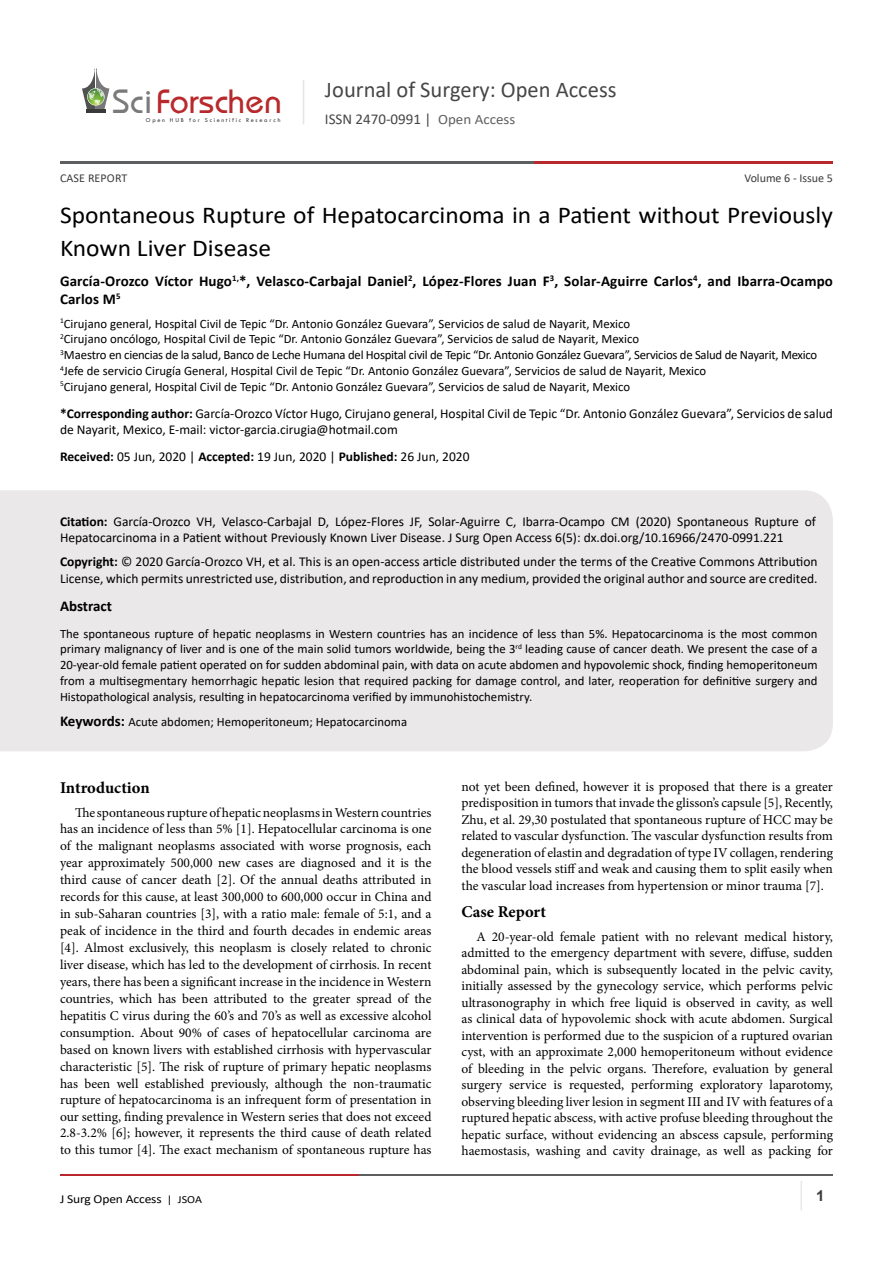
<style>
.page{position:relative;width:893px;height:1263px;background:#fff}
.page>*{position:absolute;margin:0;border:0;box-sizing:border-box;transform-origin:0 0}
.t1{font:35.1px "Opal";color:#b8292c}
.t2{font:24.15px/33px "Calibri";color:#000;scale:1.05 1}
.t3{font:22.5px "Calibri";color:#474646}
.heading_1{font:700 16.5px "Minion Pro";color:#000}
.t4{font:700 15px/18px "Calibri";letter-spacing:.01em;color:#000}
.t5{font:15px "Calibri";color:#474646}
.t6{font:700 15px "Arial";color:#3c3a3b}
.No_Spacing{font:13.5px/16.8px "Minion Pro";letter-spacing:-.005em;color:#000;text-align:justify}
.t7{font:13.5px/16.5px "Calibri";color:#000}
.t8{font:12.75px/15.8px "Calibri";color:#000;text-align:justify}
.t9{font:12.75px "Calibri";letter-spacing:-.02em;color:#000}
.t10{font:12.15px "Calibri";letter-spacing:-.01em;color:#000;scale:1.11 1}
.t11{font:12px "Calibri";color:#3c3a3b}
.t12{font:6.15px "Tw Cen";letter-spacing:.28em;color:#3a3a3a}
.s1{color:#7a7a7b}
.s2{font-size:14.25px;color:#605f5f}
.s3{font-weight:700}
.s4{font-weight:700;font-size:15px}
.s5{font-size:10.8px}
</style>
<div class="page">
<hr style="left:86px;top:109px;width:19px;height:4px;background:#3a3a3a">
<svg style="left:82px;top:68px;width:27px;height:41px"></svg>
<hr style="left:303px;top:80px;width:1px;height:44px;background:#e4e5e9">
<hr style="left:800px;top:1181px;width:2px;height:29px;background:#eae8e8">
<hr style="left:60px;top:1174px;width:300px;height:2px;background:#b9282c">
<hr style="left:359px;top:1174px;width:474px;height:2px;background:#5d5e60">
<div style="left:0;top:490px;width:833px;height:261px;background:#eae8e8"></div>
<hr style="left:533px;top:162px;width:300px;height:2px;background:#b9282c">
<hr style="left:60px;top:162px;width:474px;height:2px;background:#5d5e60">
<p class="t1" style="left:113px;top:80px;width:171px"><span class="s1">Sci</span>Forschen</p>
<p class="t12" style="left:146px;top:116px;width:136px">Open HUB for Scientific Research</p>
<h3 class="t3" style="left:325px;top:74px;width:293px">Journal of Surgery: Open Access</h3>
<p class="t5" style="left:325px;top:109px;width:192px">ISSN 2470-0991 | <span class="s2">Open Access</span></p>
<p class="t11" style="left:744px;top:170px;width:90px">Volume 6 - Issue 5</p>
<p class="t11" style="left:60px;top:170px;width:69px">CASE REPORT</p>
<p class="t2" style="left:60px;top:198px;width:738px">Spontaneous Rupture of Hepatocarcinoma in a Patient without Previously<br>Known Liver Disease</p>
<p class="t4" style="left:60px;top:272px;width:774px">García-Orozco Víctor Hugo<sup>1,</sup>*, Velasco-Carbajal Daniel<sup>2</sup>, López-Flores Juan F<sup>3</sup>, Solar-Aguirre Carlos<sup>4</sup>, and Ibarra-Ocampo<br>Carlos M<sup>5</sup></p>
<p class="t8" style="left:60px;top:315px;width:572px"><sup>1</sup>Cirujano general, Hospital Civil de Tepic “Dr. Antonio González Guevara”, Servicios de salud de Nayarit, Mexico</p>
<p class="t8" style="left:60px;top:331px;width:581px"><sup>2</sup>Cirujano oncólogo, Hospital Civil de Tepic “Dr. Antonio González Guevara”, Servicios de salud de Nayarit, Mexico</p>
<p class="t9" style="left:60px;top:346px;width:759px"><sup>3</sup>Maestro en ciencias de la salud, Banco de Leche Humana del Hospital civil de Tepic “Dr. Antonio González Guevara”, Servicios de Salud de Nayarit, Mexico</p>
<p class="t8" style="left:60px;top:362px;width:648px"><sup>4</sup>Jefe de servicio Cirugía General, Hospital Civil de Tepic “Dr. Antonio González Guevara”, Servicios de salud de Nayarit, Mexico</p>
<p class="t8" style="left:60px;top:378px;width:572px"><sup>5</sup>Cirujano general, Hospital Civil de Tepic “Dr. Antonio González Guevara”, Servicios de salud de Nayarit, Mexico</p>
<p class="t7" style="left:60px;top:405px;width:774px"><span class="s3">*Corresponding author:</span> García-Orozco Víctor Hugo, Cirujano general, Hospital Civil de Tepic “Dr. Antonio González Guevara”, Servicios de salud de Nayarit, Mexico, E-mail: victor-garcia.cirugia@hotmail.com</p>
<p class="t7" style="left:60px;top:448px;width:411px"><span class="s3">Received:</span> 05 Jun, 2020 | <span class="s3">Accepted:</span> 19 Jun, 2020 | <span class="s3">Published:</span> 26 Jun, 2020</p>
<p class="t7" style="left:60px;top:513px;width:757px"><span class="s3">Citation:</span> García-Orozco VH, Velasco-Carbajal D, López-Flores JF, Solar-Aguirre C, Ibarra-Ocampo CM (2020) Spontaneous Rupture of<br>Hepatocarcinoma in a Patient without Previously Known Liver Disease. J Surg Open Access 6(5): dx.doi.org/10.16966/2470-0991.221</p>
<p class="t7" style="left:60px;top:553px;width:759px"><span class="s3">Copyright:</span> © 2020 García-Orozco VH, et al. This is an open-access article distributed under the terms of the Creative Commons Attribution<br>License, which permits unrestricted use, distribution, and reproduction in any medium, provided the original author and source are credited.</p>
<p class="t4" style="left:60px;top:597px;width:53px">Abstract</p>
<p class="t8" style="left:60px;top:625px;width:759px">The spontaneous rupture of hepatic neoplasms in Western countries has an incidence of less than 5%. Hepatocarcinoma is the most common primary malignancy of liver and is one of the main solid tumors worldwide, being the 3<sup>rd</sup> leading cause of cancer death. We present the case of a 20-year-old female patient operated on for sudden abdominal pain, with data on acute abdomen and hypovolemic shock, finding hemoperitoneum from a multisegmentary hemorrhagic hepatic lesion that required packing for damage control, and later, reoperation for definitive surgery and Histopathological analysis, resulting in hepatocarcinoma verified by immunohistochemistry.</p>
<p class="t8" style="left:60px;top:714px;width:349px"><span class="s4">Keywords:</span> Acute abdomen; Hemoperitoneum; Hepatocarcinoma</p>
<p class="heading_1" style="left:60px;top:776px;width:91px">Introduction</p>
<p class="No_Spacing" style="left:60px;top:804px;width:373px;text-indent:15px">The spontaneous rupture of hepatic neoplasms in Western countries has an incidence of less than 5% [1]. Hepatocellular carcinoma is one of the malignant neoplasms associated with worse prognosis, each year approximately 500,000 new cases are diagnosed and it is the third cause of cancer death [2]. Of the annual deaths attributed in records for this cause, at least 300,000 to 600,000 occur in China and in sub-Saharan countries [3], with a ratio male: female of 5:1, and a peak of incidence in the third and fourth decades in endemic areas [4]. Almost exclusively, this neoplasm is closely related to chronic liver disease, which has led to the development of cirrhosis. In recent years, there has been a significant increase in the incidence in Western countries, which has been attributed to the greater spread of the hepatitis C virus during the 60’s and 70’s as well as excessive alcohol consumption. About 90% of cases of hepatocellular carcinoma are based on known livers with established cirrhosis with hypervascular characteristic [5]. The risk of rupture of primary hepatic neoplasms has been well established previously, although the non-traumatic rupture of hepatocarcinoma is an infrequent form of presentation in our setting, finding prevalence in Western series that does not exceed 2.8-3.2% [6]; however, it represents the third cause of death related to this tumor [4]. The exact mechanism of spontaneous rupture has</p>
<p class="No_Spacing" style="left:461px;top:778px;width:373px">not yet been defined, however it is proposed that there is a greater predisposition in tumors that invade the glisson’s capsule [5], Recently, Zhu, et al. 29,30 postulated that spontaneous rupture of HCC may be related to vascular dysfunction. The vascular dysfunction results from degeneration of elastin and degradation of type IV collagen, rendering the blood vessels stiff and weak and causing them to split easily when the vascular load increases from hypertension or minor trauma [7].</p>
<p class="heading_1" style="left:461px;top:900px;width:86px">Case Report</p>
<p class="No_Spacing" style="left:461px;top:928px;width:373px;text-indent:15px">A 20-year-old female patient with no relevant medical history, admitted to the emergency department with severe, diffuse, sudden abdominal pain, which is subsequently located in the pelvic cavity, initially assessed by the gynecology service, which performs pelvic ultrasonography in which free liquid is observed in cavity, as well as clinical data of hypovolemic shock with acute abdomen. Surgical intervention is performed due to the suspicion of a ruptured ovarian cyst, with an approximate 2,000 hemoperitoneum without evidence of bleeding in the pelvic organs. Therefore, evaluation by general surgery service is requested, performing exploratory laparotomy, observing bleeding liver lesion in segment III and IV with features of a ruptured hepatic abscess, with active profuse bleeding throughout the hepatic surface, without evidencing an abscess capsule, performing haemostasis, washing and cavity drainage, as well as packing for</p>
<p class="t10" style="left:60px;top:1190px;width:129px">J Surg Open Access <span class="s5">| JSOA</span></p>
<p class="t6" style="left:816px;top:1185px;width:10px">1</p>
</div>
